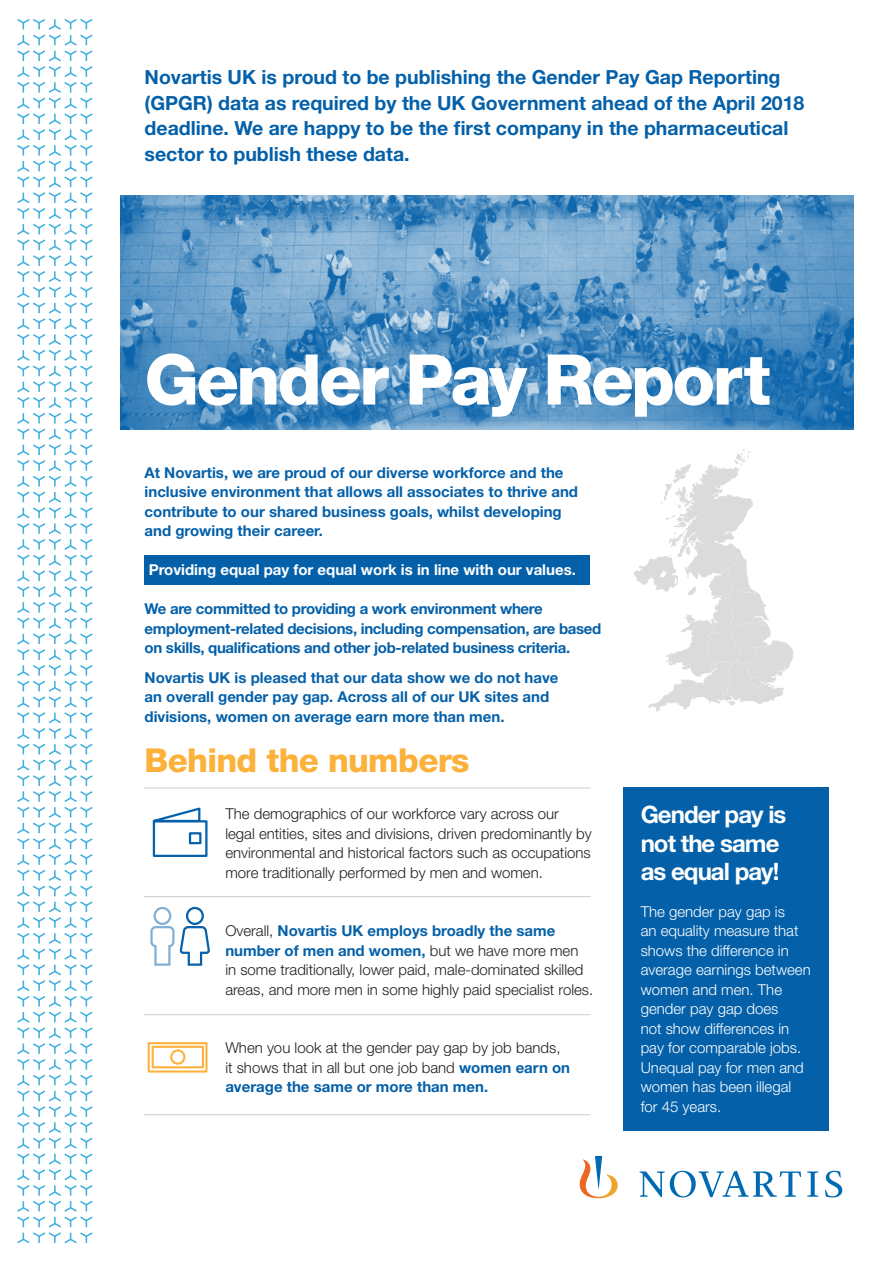
<style>
.page{position:relative;width:893px;height:1263px;background:#fff}
.page>*{position:absolute;margin:0;border:0;box-sizing:border-box;transform-origin:0 0}
.t1{font:800 70.05px "Helvetica Neue";letter-spacing:-.04em;color:#fff}
.heading{font:800 33px "Helvetica Neue";letter-spacing:-.02em;color:#fcb13a}
.BODY{font:700 24px/28.5px "Helvetica Neue";letter-spacing:-.04em;color:#fff}
.BODY-2{font:700 19.5px/25.5px "Helvetica Neue";color:#0460a9}
.BODY-3{font:300 15px/19.5px "Helvetica Neue";color:#231f20}
.BODY-4{font:700 15px/19.5px "Helvetica Neue";color:#0460a9}
.BODY-5{font:300 15px/19.5px "Helvetica Neue";color:#fff}
.BODY-6{font:700 15px/19.5px "Helvetica Neue";letter-spacing:-.02em;color:#0460a9}
.BODY-7{font:700 15px "Helvetica Neue";color:#fff}
.s1{font-weight:700;color:#0561a8}
.s2{font-weight:700;color:#0460a9}
</style>
<div class="page">
<svg style="left:633px;top:449px;width:160px;height:263px"></svg>
<img style="left:120px;top:195px;width:733px;height:234px">
<svg style="left:580px;top:1156px;width:262px;height:42px"></svg>
<svg style="left:17px;top:19px;width:76px;height:1225px"></svg>
<div style="left:624px;top:787px;width:205px;height:344px;background:#0460a9"></div>
<hr style="left:144px;top:787px;width:447px;height:1px;background:#d1d2d4">
<hr style="left:144px;top:896px;width:447px;height:1px;background:#d1d2d4">
<hr style="left:144px;top:1014px;width:447px;height:1px;background:#d1d2d4">
<hr style="left:144px;top:1114px;width:447px;height:1px;background:#d1d2d4">
<svg style="left:150px;top:906px;width:60px;height:60px"></svg>
<div style="left:153px;top:820px;width:54px;height:37px;border:2px solid #0561ab"></div>
<svg style="left:152px;top:807px;width:51px;height:38px"></svg>
<svg style="left:147px;top:1042px;width:61px;height:31px"></svg>
<div style="left:145px;top:556px;width:445px;height:29px;background:#0460a9"></div>
<p class="BODY-2" style="left:145px;top:64px;width:661px">Novartis UK is proud to be publishing the Gender Pay Gap Reporting (GPGR) data as required by the UK Government ahead of the April 2018 deadline. We are happy to be the first company in the pharmaceutical sector to publish these data.</p>
<p class="t1" style="left:145px;top:338px;width:628px">Gender Pay Report</p>
<p class="BODY-4" style="left:145px;top:462px;width:435px">At Novartis, we are proud of our diverse workforce and the inclusive environment that allows all associates to thrive and contribute to our shared business goals, whilst developing and growing their career.</p>
<p class="BODY-7" style="left:149px;top:561px;width:429px">Providing equal pay for equal work is in line with our values.</p>
<p class="BODY-6" style="left:145px;top:599px;width:458px">We are committed to providing a work environment where employment-related decisions, including compensation, are based on skills, qualifications and other job-related business criteria.</p>
<p class="BODY-4" style="left:145px;top:667px;width:415px">Novartis UK is pleased that our data show we do not have an overall gender pay gap. Across all of our UK sites and divisions, women on average earn more than men.</p>
<p class="heading" style="left:145px;top:741px;width:326px">Behind the numbers</p>
<p class="BODY-3" style="left:225px;top:804px;width:368px">The demographics of our workforce vary across our legal entities, sites and divisions, driven predominantly by environmental and historical factors such as occupations more traditionally performed by men and women.</p>
<p class="BODY-3" style="left:225px;top:921px;width:369px">Overall, <span class="s1">Novartis UK employs broadly the same number of men and women,</span> but we have more men<br>in some traditionally, lower paid, male-dominated skilled areas, and more men in some highly paid specialist roles.</p>
<p class="BODY-3" style="left:225px;top:1038px;width:346px">When you look at the gender pay gap by job bands, it shows that in all but one job band <span class="s2">women earn on average the same or more than men.</span></p>
<p class="BODY" style="left:641px;top:800px;width:147px">Gender pay is not the same as equal pay!</p>
<p class="BODY-5" style="left:641px;top:901px;width:172px">The gender pay gap is<br>an equality measure that shows the difference in average earnings between women and men. The gender pay gap does<br>not show differences in pay for comparable jobs.<br>Unequal pay for men and women has been illegal for 45 years.</p>
</div>
